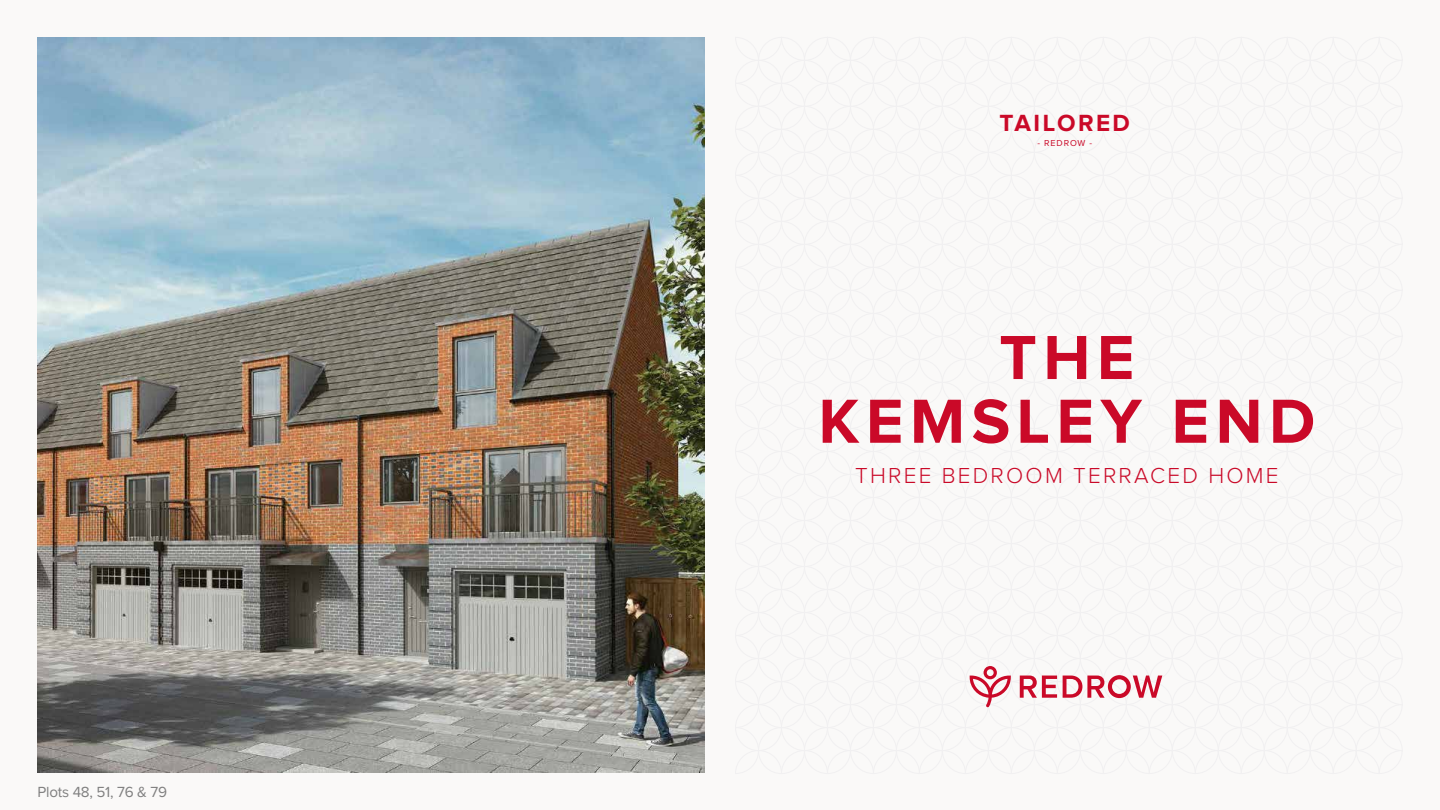
<style>
.page{position:relative;width:1440px;height:810px;background:#faf9f8}
.page>*{position:absolute;margin:0;border:0;box-sizing:border-box;transform-origin:0 0}
.t1{font:700 64.5px/63.8px "Proxima Nova";letter-spacing:.1em;color:#ca0928;text-align:center}
.t2{font:700 24.3px "Proxima Nova";letter-spacing:.1em;color:#ca0928}
.t3{font:300 22.5px "Proxima Nova";letter-spacing:.1em;color:#ca0928}
.t4{font:15.23px "Proxima Nova";letter-spacing:-.015em;color:#808080}
.t5{font:8.93px "Proxima Nova";letter-spacing:.1em;color:#ca0928}
</style>
<div class="page">
<svg style="left:969px;top:666px;width:194px;height:42px"></svg>
<img style="left:38px;top:38px;width:667px;height:734px">
<p class="t4" style="left:38px;top:785px;width:131px">Plots 48, 51, 76 &amp; 79</p>
<p class="t2" style="left:1000px;top:112px;width:132px">TAILORED</p>
<p class="t5" style="left:1037px;top:139px;width:56px">- REDROW -</p>
<h1 class="t1" style="left:818px;top:328px;width:498px">THE<br>KEMSLEY END</h1>
<p class="t3" style="left:855px;top:466px;width:425px">THREE BEDROOM TERRACED HOME</p>
</div>
